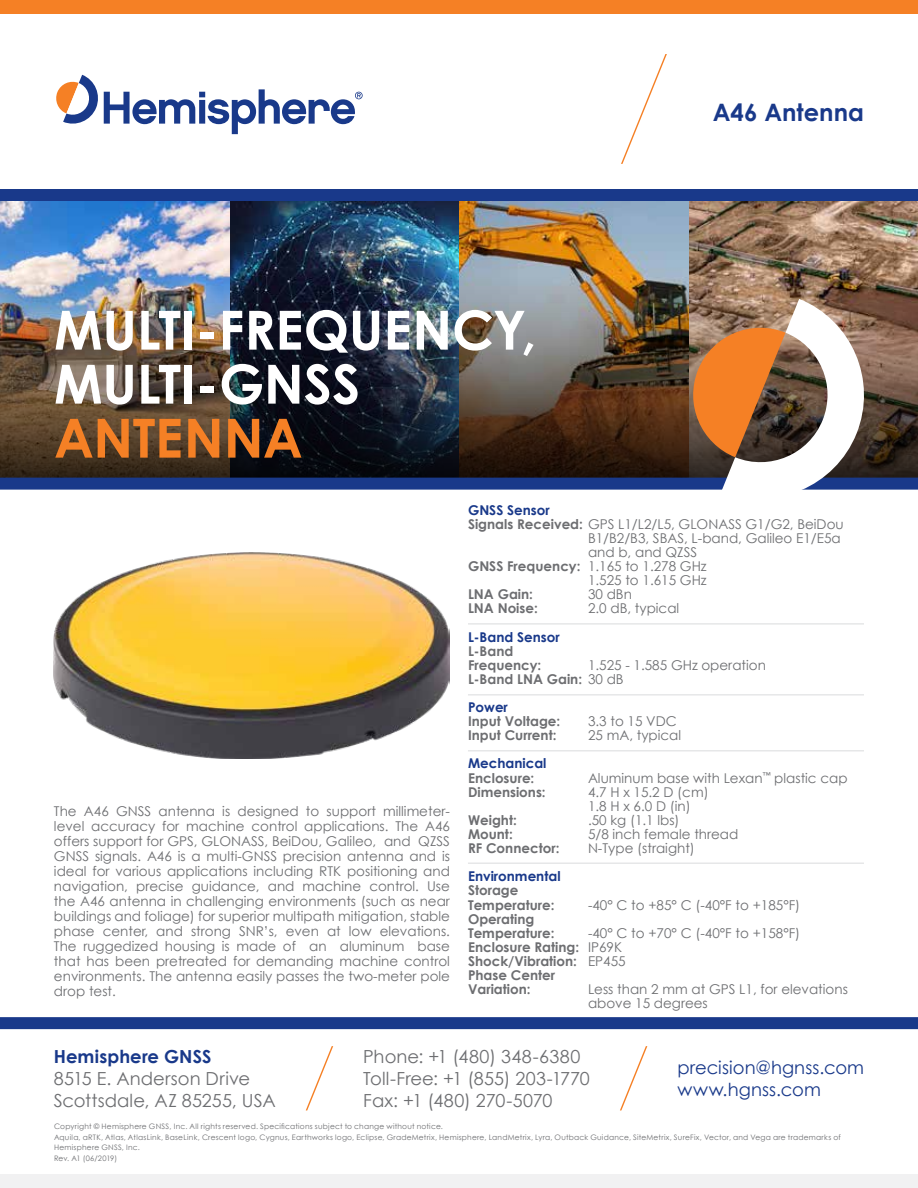
<style>
.page{position:relative;width:918px;height:1188px;background:#fff}
.page>*{position:absolute;margin:0;border:0;box-sizing:border-box;transform-origin:0 0}
.t1{font:700 54px/54px "Century Gothic";letter-spacing:-.005em;color:#fff}
.t2{font:700 54px "Century Gothic";letter-spacing:-.01em;color:#f58025}
.t3{font:700 24px "Century Gothic";color:#19398a}
.t4{font:18px/21.6px "Century Gothic";letter-spacing:.005em;color:#6d6e71}
.t5{font:18px/21.6px "Century Gothic";letter-spacing:.005em;color:#19398a}
.t6{font:700 18px "Century Gothic";letter-spacing:.005em;color:#19398a}
.t7{font:13.5px/15px "Century Gothic";color:#6d6e71}
.t8{font:700 13.5px/14.1px "Century Gothic";color:#6d6e71}
.t9{font:700 13.5px "Century Gothic";color:#19398a}
.t10{font:7.5px/10.5px "Century Gothic";letter-spacing:.03em;color:#6d6e71}
.s1{font-weight:700}
.s2{font-weight:400}
</style>
<div class="page">
<hr style="left:468px;top:862px;width:396px;height:2px;background:#e6e7e8">
<hr style="left:468px;top:750px;width:396px;height:2px;background:#e6e7e8">
<hr style="left:468px;top:694px;width:396px;height:2px;background:#e6e7e8">
<hr style="left:468px;top:623px;width:396px;height:2px;background:#e6e7e8">
<img style="left:54px;top:553px;width:396px;height:205px">
<img style="left:688px;top:201px;width:230px;height:72px">
<img style="left:459px;top:201px;width:229px;height:72px">
<img style="left:230px;top:201px;width:229px;height:72px">
<img style="left:0;top:201px;width:230px;height:72px">
<img style="left:0;top:273px;width:918px;height:205px">
<div style="left:0;top:478px;width:918px;height:12px;background:#19398a"></div>
<div style="left:0;top:189px;width:918px;height:12px;background:#19398a"></div>
<svg style="left:684px;top:299px;width:194px;height:191px"></svg>
<svg style="left:621px;top:54px;width:46px;height:110px"></svg>
<div style="left:0;top:1174px;width:918px;height:14px;background:#f1f1f2"></div>
<div style="left:0;top:1017px;width:918px;height:12px;background:#19398a"></div>
<svg style="left:620px;top:1046px;width:28px;height:65px"></svg>
<svg style="left:305px;top:1046px;width:29px;height:65px"></svg>
<div style="left:0;top:0;width:918px;height:14px;background:#f58025"></div>
<svg style="left:56px;top:75px;width:307px;height:59px"></svg>
<h1 class="t1" style="left:54px;top:302px;width:484px">MULTI-FREQUENCY,<br>MULTI-GNSS</h1>
<h1 class="t2" style="left:54px;top:404px;width:250px">ANTENNA</h1>
<h2 class="t3" style="left:713px;top:97px;width:153px">A46 Antenna</h2>
<p class="t7" style="left:54px;top:804px;width:398px;text-align:justify">The A46 GNSS antenna is designed to support millimeter&shy;level accuracy for machine control applications. The A46 offers support for GPS, GLONASS, BeiDou, Galileo, and QZSS GNSS signals. A46 is a multi-GNSS precision antenna and is ideal for various applications including RTK positioning and navigation, precise guidance, and machine control. Use the A46 antenna in challenging environments (such as near buildings and foliage) for superior multipath mitigation, stable phase center, and strong SNR’s, even at low elevations.<br>The ruggedized housing is made of an aluminum base that has been pretreated for demanding machine control environments. The antenna easily passes the two-meter pole drop test.</p>
<p class="t9" style="left:468px;top:501px;width:83px">GNSS Sensor</p>
<p class="t7" style="left:468px;top:516px;width:377px"><span class="s1">Signals Received:</span> GPS L1/L2/L5, GLONASS G1/G2, BeiDou</p>
<p class="t7" style="left:588px;top:530px;width:254px">B1/B2/B3, SBAS, L-band, Galileo E1/E5a</p>
<p class="t7" style="left:588px;top:544px;width:111px">and b, and QZSS</p>
<p class="t7" style="left:468px;top:559px;width:240px"><span class="s1">GNSS Frequency:</span> 1.165 to 1.278 GHz</p>
<p class="t7" style="left:588px;top:573px;width:120px">1.525 to 1.615 GHz</p>
<p class="t8" style="left:468px;top:587px;width:67px">LNA Gain:</p>
<p class="t7" style="left:588px;top:587px;width:45px">30 dBn</p>
<p class="t8" style="left:468px;top:601px;width:71px">LNA Noise:</p>
<p class="t7" style="left:588px;top:601px;width:93px">2.0 dB, typical</p>
<p class="t9" style="left:468px;top:628px;width:93px">L-Band Sensor</p>
<p class="t8" style="left:468px;top:643px;width:75px">L-Band<br>Frequency:</p>
<p class="t7" style="left:468px;top:658px;width:299px;line-height:14.1px;text-indent:120px">1.525 - 1.585 GHz operation<br><span class="s1">L-Band LNA Gain:</span> 30 dB</p>
<p class="t9" style="left:468px;top:699px;width:41px">Power</p>
<p class="t8" style="left:468px;top:714px;width:94px">Input Voltage:</p>
<p class="t7" style="left:588px;top:714px;width:90px">3.3 to 15 VDC</p>
<p class="t8" style="left:468px;top:728px;width:90px">Input Current:</p>
<p class="t7" style="left:588px;top:728px;width:95px">25 mA, typical</p>
<p class="t9" style="left:468px;top:755px;width:80px">Mechanical</p>
<p class="t8" style="left:468px;top:770px;width:68px">Enclosure:</p>
<p class="t7" style="left:588px;top:770px;width:261px">Aluminum base with Lexan<sup>™</sup> plastic cap</p>
<p class="t8" style="left:468px;top:784px;width:79px">Dimensions:</p>
<p class="t7" style="left:588px;top:785px;width:122px;line-height:14.1px">4.7 H x 15.2 D (cm)<br>1.8 H x 6.0 D (in)</p>
<p class="t8" style="left:468px;top:813px;width:50px">Weight:</p>
<p class="t7" style="left:588px;top:812px;width:93px">.50 kg (1.1 lbs)</p>
<p class="t8" style="left:468px;top:827px;width:46px">Mount:</p>
<p class="t7" style="left:588px;top:826px;width:152px">5/8 inch female thread</p>
<p class="t8" style="left:468px;top:841px;width:93px">RF Connector:</p>
<p class="t7" style="left:588px;top:841px;width:108px">N-Type (straight)</p>
<p class="t9" style="left:468px;top:868px;width:94px">Environmental</p>
<p class="t8" style="left:468px;top:883px;width:88px">Storage<br>Temperature:</p>
<p class="t7" style="left:588px;top:897px;width:214px">-40° C to +85° C (-40°F to +185°F)</p>
<p class="t8" style="left:468px;top:911px;width:88px">Operating<br>Temperature:</p>
<p class="t8" style="left:468px;top:925px;width:334px;text-indent:120px"><span class="s2">-40° C to +70° C (-40°F to +158°F)<br></span>Enclosure Rating: <span class="s2">IP69K<br></span>Shock/Vibration: <span class="s2">EP455<br></span>Phase Center<br>Variation:</p>
<p class="t7" style="left:588px;top:982px;width:261px;line-height:14.1px">Less than 2 mm at GPS L1, for elevations above 15 degrees</p>
<h3 class="t6" style="left:54px;top:1046px;width:159px">Hemisphere GNSS</h3>
<h3 class="t4" style="left:54px;top:1067px;width:223px">8515 E. Anderson Drive<br>Scottsdale, AZ 85255, USA</h3>
<h3 class="t4" style="left:363px;top:1046px;width:228px">Phone: +1 (480) 348-6380<br>Toll-Free: +1 (855) 203-1770<br>Fax: +1 (480) 270-5070</h3>
<h3 class="t5" style="left:677px;top:1057px;width:188px">precision@hgnss.com www.hgnss.com</h3>
<p class="t10" style="left:54px;top:1121px;width:788px">Copyright © Hemisphere GNSS, Inc. All rights reserved. Specifications subject to change without notice.<br>Aquila, aRTK, Atlas, AtlasLink, BaseLink, Crescent logo, Cygnus, Earthworks logo, Eclipse, GradeMetrix, Hemisphere, LandMetrix, Lyra, Outback Guidance, SiteMetrix, SureFix, Vector, and Vega are trademarks of Hemisphere GNSS, Inc.<br>Rev. A1 (06/2019)</p>
</div>
